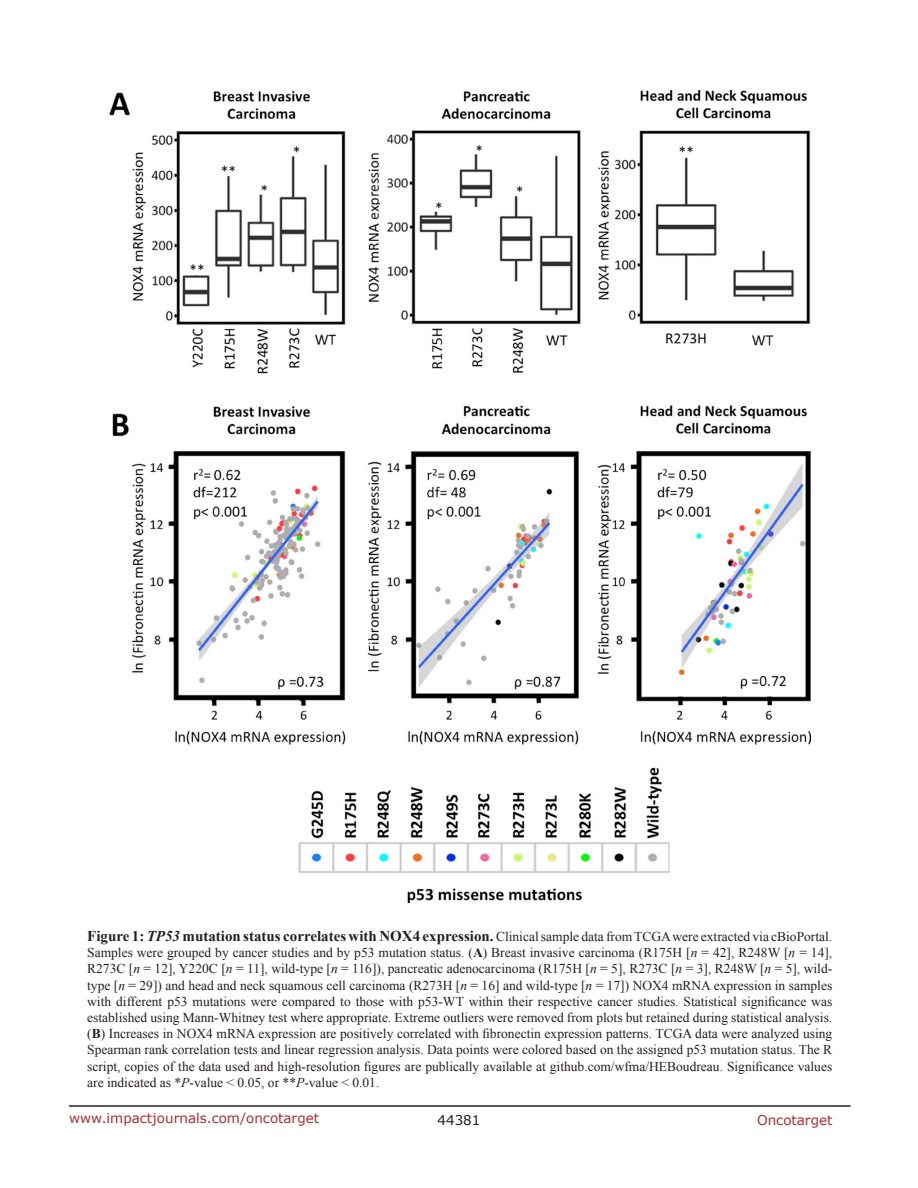
<style>
.page{position:relative;width:918px;height:1188px;background:#fff}
.page>*{position:absolute;margin:0;border:0;box-sizing:border-box;transform-origin:0 0}
.FigureText{font:13.5px/16.2px "Times New Roman";color:#231f20;text-align:justify}
.t1{font:13.5px "Verdana";color:#ac2b31}
.t2{font:13.5px "Verdana";color:#231f20}
.s1{font-weight:700;font-size:15px}
.s2{font-weight:700;font-style:italic;font-size:15px}
.s3{font-weight:700}
.s4{font-style:italic}
</style>
<div class="page">
<hr style="left:69px;top:1105px;width:781px;height:2px;background:#231f20">
<img style="left:109px;top:90px;width:701px;height:813px">
<p class="FigureText" style="left:87px;top:928px;width:747px"><span class="s1">Figure 1:</span> <span class="s2">TP53</span> <span class="s1">mutation status correlates with NOX4 expression.</span> Clinical sample data from TCGA were extracted via cBioPortal.<br>Samples were grouped by cancer studies and by p53 mutation status. (<span class="s3">A</span>) Breast invasive carcinoma (R175H [<span class="s4">n</span> = 42], R248W [<span class="s4">n</span> = 14], R273C [<span class="s4">n</span> = 12], Y220C [<span class="s4">n</span> = 11], wild-type [<span class="s4">n</span> = 116]), pancreatic adenocarcinoma (R175H [<span class="s4">n</span> = 5], R273C [<span class="s4">n</span> = 3], R248W [<span class="s4">n</span> = 5], wild&shy;type [<span class="s4">n</span> = 29]) and head and neck squamous cell carcinoma (R273H [<span class="s4">n</span> = 16] and wild-type [<span class="s4">n</span> = 17]) NOX4 mRNA expression in samples with different p53 mutations were compared to those with p53-WT within their respective cancer studies. Statistical significance was established using Mann-Whitney test where appropriate. Extreme outliers were removed from plots but retained during statistical analysis. (<span class="s3">B</span>) Increases in NOX4 mRNA expression are positively correlated with fibronectin expression patterns. TCGA data were analyzed using Spearman rank correlation tests and linear regression analysis. Data points were colored based on the assigned p53 mutation status. The R script, copies of the data used and high-resolution figures are publically available at github.com/wfma/HEBoudreau. Significance values are indicated as *<span class="s4">P</span>-value &lt; 0.05, or **<span class="s4">P</span>-value &lt; 0.01.</p>
<p class="t1" style="left:69px;top:1109px;width:252px">www.impactjournals.com/oncotarget</p>
<p class="t2" style="left:438px;top:1111px;width:44px">44381</p>
<p class="t1" style="left:757px;top:1111px;width:77px">Oncotarget</p>
</div>
